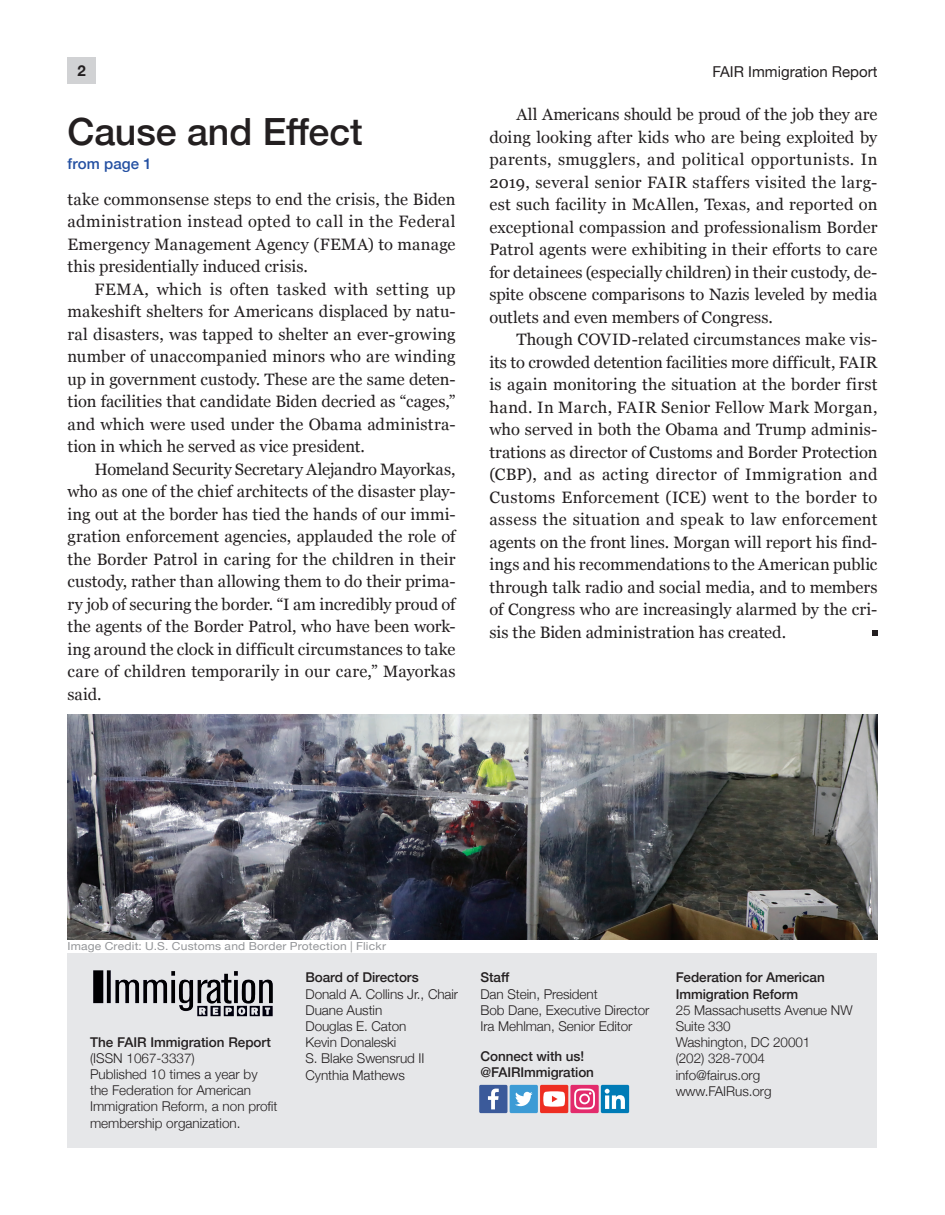
<style>
.page{position:relative;width:945px;height:1215px;background:#fff}
.page>*{position:absolute;margin:0;border:0;box-sizing:border-box;transform-origin:0 0}
.Article__continuatio{font:500 37.5px "Helvetica Neue";letter-spacing:-.005em;color:#231f20}
.Body_Paragraph{font:16.5px/22.5px "Georgia";letter-spacing:.005em;color:#231f20;text-align:justify}
.t1{font:15px "Helvetica Neue";color:#231f20}
.Article__To_be_conti{font:500 15px "Helvetica Neue";letter-spacing:.01em;color:#2450a2}
.t2{font:700 15px "Helvetica Neue";color:#231f20}
.t3{font:300 13.5px/16.2px "Helvetica Neue";letter-spacing:-.005em;color:#231f20}
.t4{font:500 13.5px/16.2px "Helvetica Neue";letter-spacing:-.005em;color:#231f20}
.Body_Paragraph-2{font:11.1px "Helvetica Neue";letter-spacing:.02em;color:#939598;scale:1.09 1}
</style>
<div class="page">
<div style="left:68px;top:57px;width:28px;height:27px;background:#d1d2d4"></div>
<div style="left:68px;top:953px;width:810px;height:195px;background:#e6e7e9"></div>
<div style="left:479px;top:1085px;width:28px;height:28px;background:#3b5a9a;border-radius:2px"></div>
<svg style="left:488px;top:1089px;width:11px;height:20px"></svg>
<div style="left:510px;top:1085px;width:28px;height:28px;background:#3c9bd5;border-radius:2px"></div>
<svg style="left:515px;top:1092px;width:18px;height:14px"></svg>
<div style="left:540px;top:1085px;width:28px;height:28px;background:#ee2e22;border-radius:2px"></div>
<svg style="left:543px;top:1091px;width:22px;height:16px"></svg>
<div style="left:601px;top:1085px;width:28px;height:28px;background:#007bb6;border-radius:2px"></div>
<svg style="left:605px;top:1089px;width:20px;height:20px"></svg>
<div style="left:570px;top:1085px;width:29px;height:28px;background:#e32b6c;border-radius:2px"></div>
<svg style="left:574px;top:1089px;width:21px;height:20px"></svg>
<img style="left:93px;top:970px;width:180px;height:46px">
<img style="left:68px;top:714px;width:809px;height:225px">
<svg style="left:872px;top:630px;width:6px;height:5px"></svg>
<p class="t2" style="left:78px;top:59px;width:10px">2</p>
<p class="t1" style="left:712px;top:61px;width:167px">FAIR Immigration Report</p>
<p class="Article__continuatio" style="left:68px;top:101px;width:297px">Cause and Effect</p>
<p class="Article__To_be_conti" style="left:68px;top:152px;width:86px">from page 1</p>
<p class="Body_Paragraph" style="left:68px;top:187px;width:390px">take commonsense steps to end the crisis, the Biden administration instead opted to call in the Federal Emergency Management Agency (FEMA) to manage this presidentially induced crisis.</p>
<p class="Body_Paragraph" style="left:68px;top:277px;width:390px;text-indent:27px">FEMA, which is often tasked with setting up makeshift shelters for Americans displaced by natu&shy;ral disasters, was tapped to shelter an ever-growing number of unaccompanied minors who are winding up in government custody. These are the same deten&shy;tion facilities that candidate Biden decried as “cages,” and which were used under the Obama administra&shy;tion in which he served as vice president.</p>
<p class="Body_Paragraph" style="left:68px;top:457px;width:390px;text-indent:27px">Homeland Security Secretary Alejandro Mayorkas, who as one of the chief architects of the disaster play&shy;ing out at the border has tied the hands of our immi&shy;gration enforcement agencies, applauded the role of the Border Patrol in caring for the children in their custody, rather than allowing them to do their prima&shy;ry job of securing the border. “I am incredibly proud of the agents of the Border Patrol, who have been work&shy;ing around the clock in difficult circumstances to take care of children temporarily in our care,” Mayorkas said.</p>
<p class="Body_Paragraph" style="left:489px;top:103px;width:390px;text-indent:27px">All Americans should be proud of the job they are doing looking after kids who are being exploited by parents, smugglers, and political opportunists. In 2019, several senior FAIR staffers visited the larg&shy;est such facility in McAllen, Texas, and reported on exceptional compassion and professionalism Border Patrol agents were exhibiting in their efforts to care for detainees (especially children) in their custody, de&shy;spite obscene comparisons to Nazis leveled by media outlets and even members of Congress.</p>
<p class="Body_Paragraph" style="left:489px;top:328px;width:390px;text-indent:27px">Though COVID-related circumstances make vis&shy;its to crowded detention facilities more difficult, FAIR is again monitoring the situation at the border first hand. In March, FAIR Senior Fellow Mark Morgan, who served in both the Obama and Trump adminis&shy;trations as director of Customs and Border Protection (CBP), and as acting director of Immigration and Customs Enforcement (ICE) went to the border to assess the situation and speak to law enforcement agents on the front lines. Morgan will report his find&shy;ings and his recommendations to the American public through talk radio and social media, and to members of Congress who are increasingly alarmed by the cri&shy;sis the Biden administration has created.</p>
<p class="Body_Paragraph-2" style="left:68px;top:938px;width:294px">Image Credit: U.S. Customs and Border Protection | Flickr</p>
<p class="t4" style="left:90px;top:1033px;width:182px">The FAIR Immigration Report</p>
<p class="t3" style="left:90px;top:1049px;width:189px">(ISSN 1067-3337)<br>Published 10 times a year by the Federation for American<br>Immigration Reform, a non profit membership organization.</p>
<p class="t4" style="left:306px;top:968px;width:115px">Board of Directors</p>
<p class="t3" style="left:306px;top:985px;width:154px">Donald A. Collins Jr., Chair</p>
<p class="t3" style="left:306px;top:1001px;width:78px">Duane Austin</p>
<p class="t3" style="left:306px;top:1017px;width:103px">Douglas E. Caton</p>
<p class="t3" style="left:306px;top:1033px;width:92px">Kevin Donaleski</p>
<p class="t3" style="left:306px;top:1050px;width:121px">S. Blake Swensrud II</p>
<p class="t3" style="left:306px;top:1066px;width:101px">Cynthia Mathews</p>
<p class="t4" style="left:480px;top:968px;width:30px">Staff</p>
<p class="t3" style="left:480px;top:985px;width:119px">Dan Stein, President</p>
<p class="t3" style="left:480px;top:1001px;width:170px">Bob Dane, Executive Director</p>
<p class="t3" style="left:480px;top:1017px;width:153px">Ira Mehlman, Senior Editor</p>
<p class="t4" style="left:480px;top:1047px;width:105px">Connect with us!</p>
<p class="t4" style="left:480px;top:1063px;width:115px">@FAIRImmigration</p>
<p class="t4" style="left:676px;top:968px;width:151px">Federation for American<br>Immigration Reform</p>
<p class="t3" style="left:676px;top:1001px;width:178px">25 Massachusetts Avenue NW<br>Suite 330</p>
<p class="t3" style="left:676px;top:1033px;width:136px">Washington, DC 20001</p>
<p class="t3" style="left:676px;top:1050px;width:91px">(202) 328-7004</p>
<p class="t3" style="left:676px;top:1066px;width:86px">info@fairus.org</p>
<p class="t3" style="left:676px;top:1082px;width:97px">www.FAIRus.org</p>
</div>
